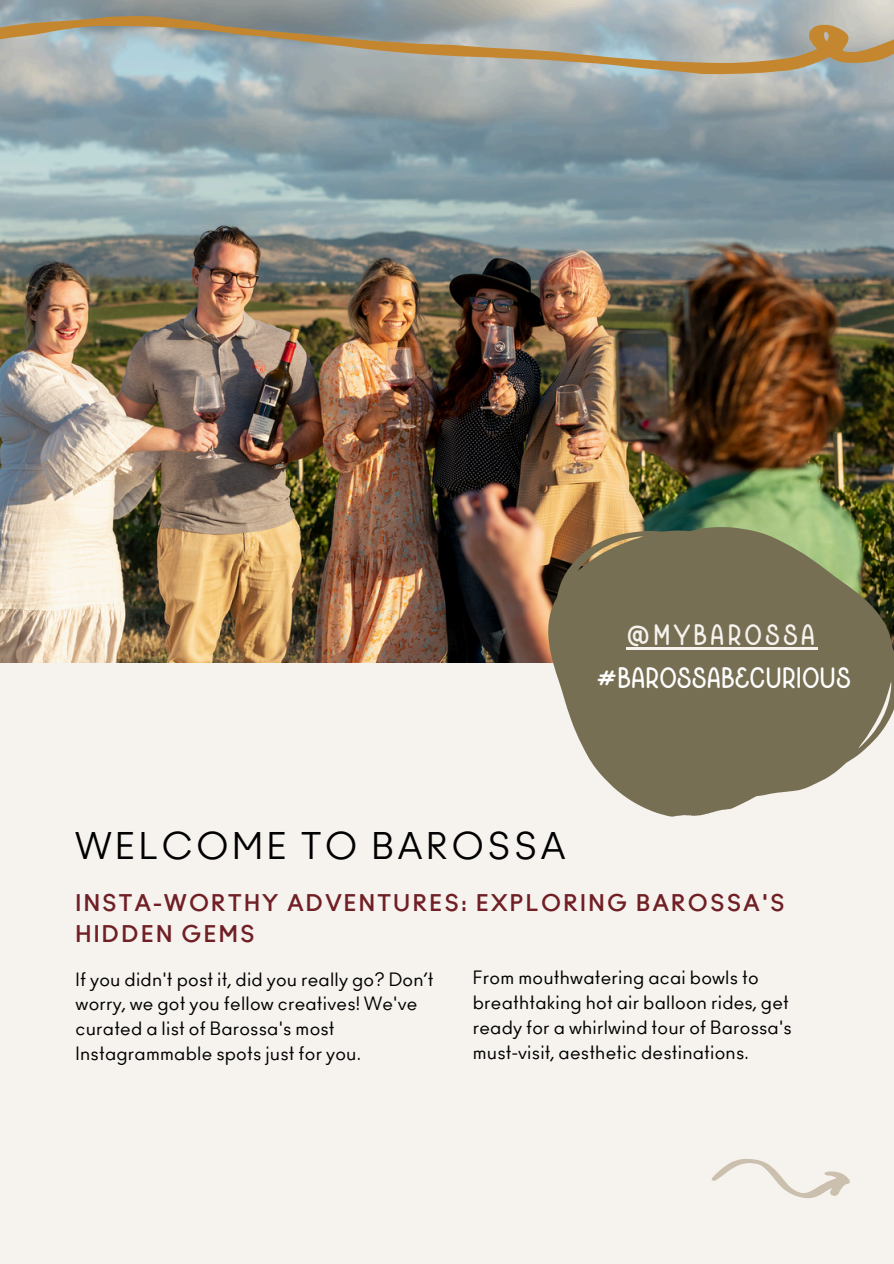
<style>
.page{position:relative;width:894px;height:1264px;background:#fff}
.page>*{position:absolute;margin:0;border:0;box-sizing:border-box;transform-origin:0 0}
.t1{font:36px "Ano";letter-spacing:.1em;color:#000}
.t2{font:30px "Kindred Rounded";color:#fff}
.t3{font:30px "Kindred Rounded";letter-spacing:.1em;color:#f6f3ef}
.t4{font:700 22.5px/31.5px "Ano";letter-spacing:.1em;color:#701f25}
.t5{font:18px/24.8px "Ano";letter-spacing:.01em;color:#000}
</style>
<div class="page">
<div style="left:0;top:0;width:893px;height:1263px;background:#f6f3ef"></div>
<img style="left:0;top:0;width:893px;height:663px">
<img style="left:557px;top:478px;width:336px;height:272px">
<svg style="left:0;top:16px;width:893px;height:59px;background:#aaaa9e"></svg>
<svg style="left:711px;top:1158px;width:139px;height:41px"></svg>
<svg style="left:505px;top:498px;width:359px;height:319px;background:#90896d"></svg>
<hr style="left:626px;top:647px;width:192px;height:3px;background:#f6f3ef">
<h2 class="t3" style="left:626px;top:624px;width:190px">@MYBAROSSA</h2>
<h2 class="t2" style="left:596px;top:667px;width:256px">#BAROSSABECURIOUS</h2>
<h1 class="t1" style="left:76px;top:830px;width:491px">WELCOME TO BAROSSA</h1>
<p class="t4" style="left:76px;top:888px;width:710px">INSTA-WORTHY ADVENTURES: EXPLORING BAROSSA'S<br>HIDDEN GEMS</p>
<p class="t5" style="left:76px;top:967px;width:359px">If you didn't post it, did you really go? Don’t worry, we got you fellow creatives! We've curated a list of Barossa's most Instagrammable spots just for you.</p>
<p class="t5" style="left:472px;top:966px;width:320px">From mouthwatering acai bowls to breathtaking hot air balloon rides, get ready for a whirlwind tour of Barossa's must-visit, aesthetic destinations.</p>
</div>
